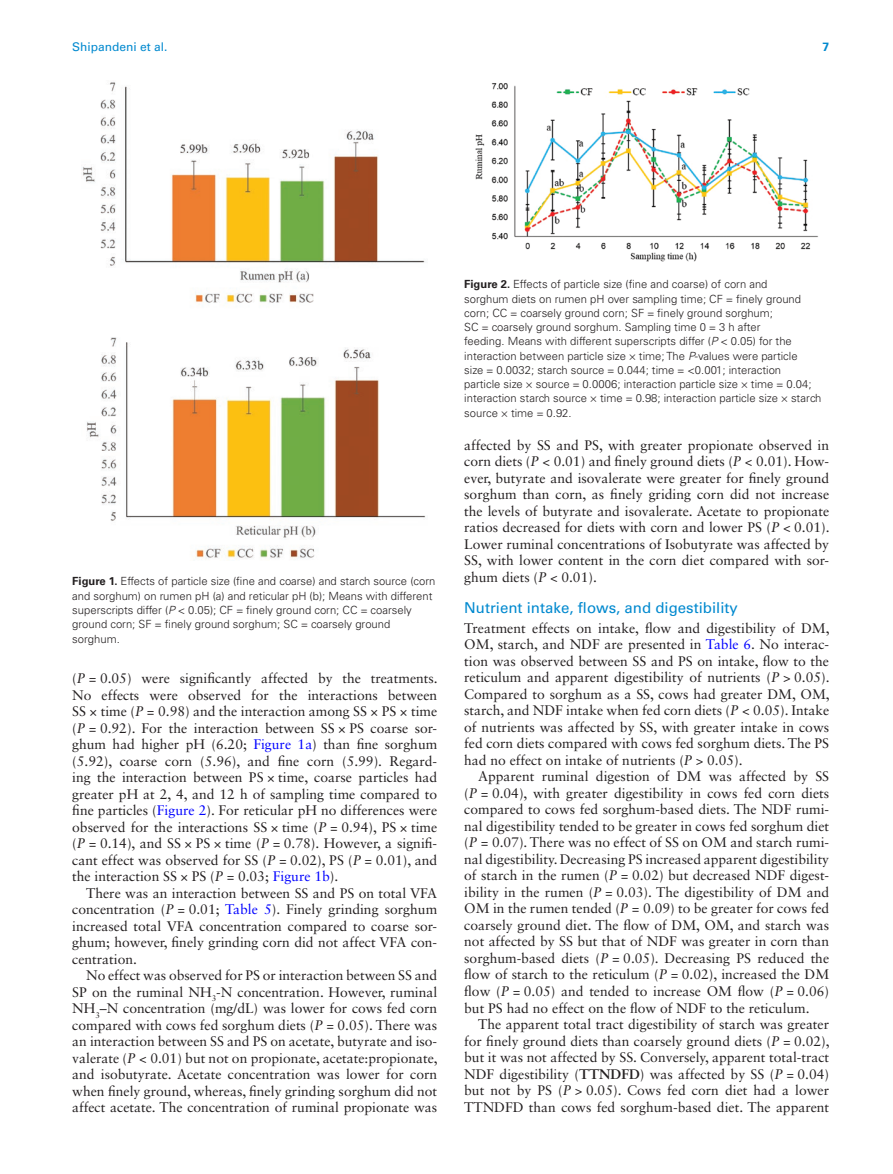
<style>
.page{position:relative;width:893px;height:1174px;background:#fff}
.page>*{position:absolute;margin:0;border:0;box-sizing:border-box;transform-origin:0 0}
.t1{font:15px "Univers LT Std";color:#0089cf}
.t2{font:13.8px/16.5px "Sabon LT Std";color:#231f20;text-align:justify}
.t3{font:12px "Univers LT Std";color:#0089cf}
.t4{font:700 12px "Univers LT Std";color:#0089cf}
.t5{font:300 11.25px/14.2px "Univers LT Std";color:#231f20}
.s1{font-weight:700}
.s2{font-style:italic}
.s3{color:#00f}
</style>
<div class="page">
<img style="left:82px;top:82px;width:344px;height:477px">
<img style="left:475px;top:83px;width:343px;height:179px">
<p class="t3" style="left:72px;top:40px;width:97px">Shipandeni et al.</p>
<p class="t4" style="left:822px;top:40px;width:8px">7</p>
<p class="t5" style="left:72px;top:574px;width:365px"><span class="s1">Figure 1.</span> Effects of particle size (fine and coarse) and starch source (corn and sorghum) on rumen pH (a) and reticular pH (b); Means with different superscripts differ (<span class="s2">P</span> &lt; 0.05); CF = finely ground corn; CC = coarsely ground corn; SF = finely ground sorghum; SC = coarsely ground sorghum.</p>
<p class="t2" style="left:72px;top:670px;width:367px">(<span class="s2">P</span> = 0.05) were significantly affected by the treatments.<br>No effects were observed for the interactions between SS × time (<span class="s2">P</span> = 0.98) and the interaction among SS × PS × time (<span class="s2">P</span> = 0.92). For the interaction between SS × PS coarse sor&shy;ghum had higher pH (6.20; <span class="s3">Figure 1a</span>) than fine sorghum (5.92), coarse corn (5.96), and fine corn (5.99). Regard&shy;ing the interaction between PS × time, coarse particles had greater pH at 2, 4, and 12 h of sampling time compared to fine particles (<span class="s3">Figure 2</span>). For reticular pH no differences were observed for the interactions SS × time (<span class="s2">P</span> = 0.94), PS × time (<span class="s2">P</span> = 0.14), and SS × PS × time (<span class="s2">P</span> = 0.78). However, a signifi&shy;cant effect was observed for SS (<span class="s2">P</span> = 0.02), PS (<span class="s2">P</span> = 0.01), and the interaction SS × PS (<span class="s2">P</span> = 0.03; <span class="s3">Figure 1b</span>).</p>
<p class="t2" style="left:72px;top:884px;width:366px;text-indent:14px">There was an interaction between SS and PS on total VFA concentration (<span class="s2">P</span> = 0.01; <span class="s3">Table 5</span>). Finely grinding sorghum increased total VFA concentration compared to coarse sor&shy;ghum; however, finely grinding corn did not affect VFA con&shy;centration.</p>
<p class="t2" style="left:72px;top:967px;width:367px;text-indent:14px">No effect was observed for PS or interaction between SS and SP on the ruminal NH<sub>3</sub>-N concentration. However, ruminal NH<sub>3</sub>–N concentration (mg/dL) was lower for cows fed corn compared with cows fed sorghum diets (<span class="s2">P</span> = 0.05). There was an interaction between SS and PS on acetate, butyrate and iso&shy;valerate (<span class="s2">P</span> &lt; 0.01) but not on propionate, acetate:propionate, and isobutyrate. Acetate concentration was lower for corn when finely ground, whereas, finely grinding sorghum did not affect acetate. The concentration of ruminal propionate was</p>
<p class="t5" style="left:464px;top:277px;width:359px"><span class="s1">Figure 2.</span> Effects of particle size (fine and coarse) of corn and<br>sorghum diets on rumen pH over sampling time; CF = finely ground corn; CC = coarsely ground corn; SF = finely ground sorghum;<br>SC = coarsely ground sorghum. Sampling time 0 = 3 h after<br>feeding. Means with different superscripts differ (<span class="s2">P</span> &lt; 0.05) for the interaction between particle size × time; The <span class="s2">P</span>-values were particle<br>size = 0.0032; starch source = 0.044; time = &lt;0.001; interaction<br>particle size × source = 0.0006; interaction particle size × time = 0.04; interaction starch source × time = 0.98; interaction particle size × starch source × time = 0.92.</p>
<p class="t2" style="left:464px;top:436px;width:367px">affected by SS and PS, with greater propionate observed in corn diets (<span class="s2">P</span> &lt; 0.01) and finely ground diets (<span class="s2">P</span> &lt; 0.01). How&shy;ever, butyrate and isovalerate were greater for finely ground sorghum than corn, as finely griding corn did not increase the levels of butyrate and isovalerate. Acetate to propionate ratios decreased for diets with corn and lower PS (<span class="s2">P</span> &lt; 0.01).<br>Lower ruminal concentrations of Isobutyrate was affected by SS, with lower content in the corn diet compared with sor&shy;ghum diets (<span class="s2">P</span> &lt; 0.01).</p>
<p class="t1" style="left:464px;top:599px;width:275px">Nutrient intake, flows, and digestibility</p>
<p class="t2" style="left:464px;top:619px;width:367px">Treatment effects on intake, flow and digestibility of DM, OM, starch, and NDF are presented in <span class="s3">Table 6</span>. No interac&shy;tion was observed between SS and PS on intake, flow to the reticulum and apparent digestibility of nutrients (<span class="s2">P</span> &gt; 0.05).<br>Compared to sorghum as a SS, cows had greater DM, OM, starch, and NDF intake when fed corn diets (<span class="s2">P</span> &lt; 0.05). Intake of nutrients was affected by SS, with greater intake in cows fed corn diets compared with cows fed sorghum diets. The PS had no effect on intake of nutrients (<span class="s2">P</span> &gt; 0.05).</p>
<p class="t2" style="left:464px;top:768px;width:366px;text-indent:14px">Apparent ruminal digestion of DM was affected by SS (<span class="s2">P</span> = 0.04), with greater digestibility in cows fed corn diets compared to cows fed sorghum-based diets. The NDF rumi&shy;nal digestibility tended to be greater in cows fed sorghum diet (<span class="s2">P</span> = 0.07). There was no effect of SS on OM and starch rumi&shy;nal digestibility. Decreasing PS increased apparent digestibility of starch in the rumen (<span class="s2">P =</span> 0.02) but decreased NDF digest&shy;ibility in the rumen (<span class="s2">P</span> = 0.03). The digestibility of DM and OM in the rumen tended (<span class="s2">P</span> = 0.09) to be greater for cows fed coarsely ground diet. The flow of DM, OM, and starch was not affected by SS but that of NDF was greater in corn than sorghum-based diets (<span class="s2">P</span> = 0.05). Decreasing PS reduced the flow of starch to the reticulum (<span class="s2">P</span> = 0.02), increased the DM flow (<span class="s2">P</span> = 0.05) and tended to increase OM flow (<span class="s2">P</span> = 0.06) but PS had no effect on the flow of NDF to the reticulum.</p>
<p class="t2" style="left:464px;top:1015px;width:367px;text-indent:14px">The apparent total tract digestibility of starch was greater for finely ground diets than coarsely ground diets (<span class="s2">P</span> = 0.02), but it was not affected by SS. Conversely, apparent total-tract NDF digestibility (<span class="s1">TTNDFD</span>) was affected by SS (<span class="s2">P</span> = 0.04) but not by PS (<span class="s2">P</span> &gt; 0.05). Cows fed corn diet had a lower TTNDFD than cows fed sorghum-based diet. The apparent</p>
</div>
